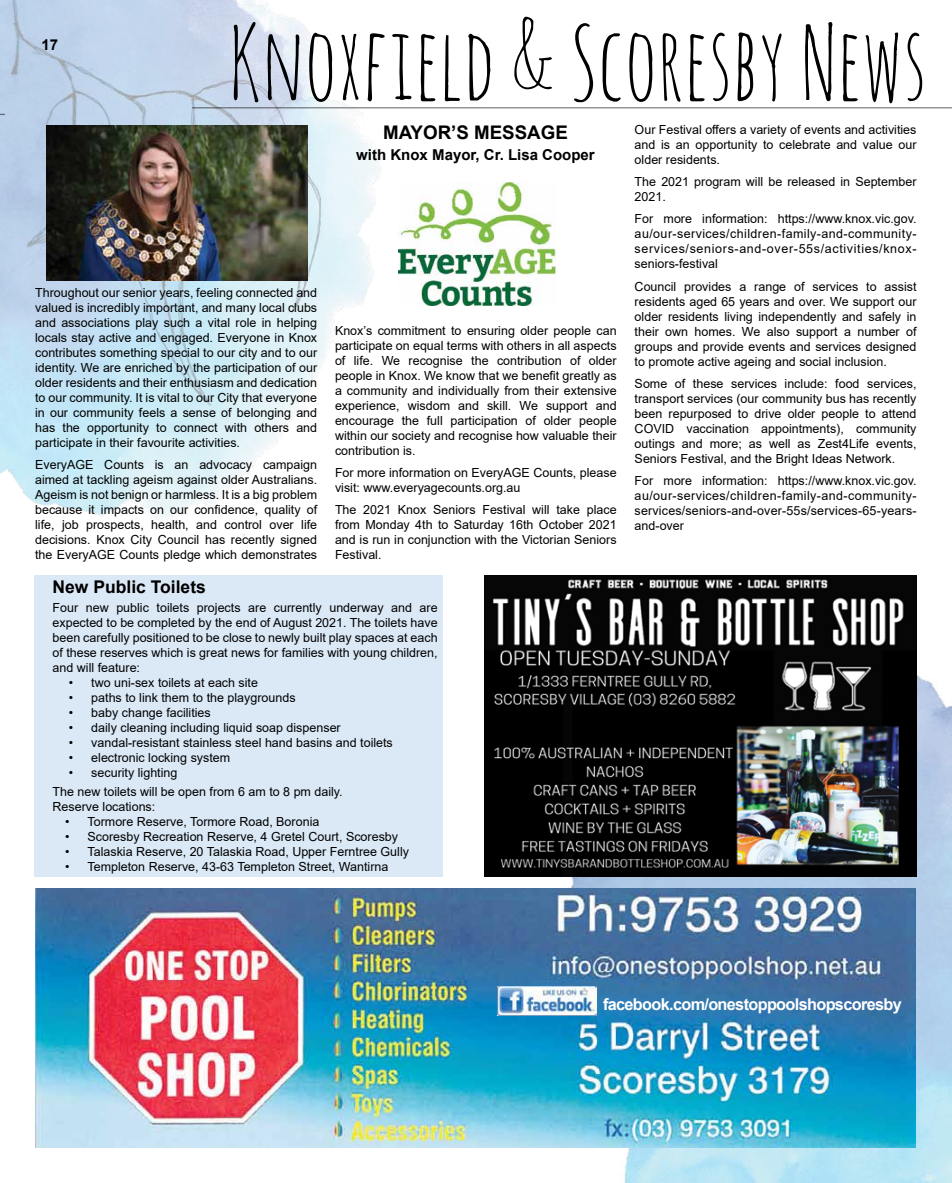
<style>
.page{position:relative;width:952px;height:1183px;background:#fff}
.page>*{position:absolute;margin:0;border:0;box-sizing:border-box;transform-origin:0 0}
.t1{font:100px "Amatic SC";color:#000}
.t2{font:700 18.75px "Arial";color:#000}
.t3{font:700 17.5px "Arial";color:#000}
.t4{font:700 16.25px "Arial";letter-spacing:-.04em;color:#fff}
.t5{font:700 15px "Arial";color:#000}
.t6{font:12.5px/15px "Arial";color:#000;text-align:justify}
</style>
<div class="page">
<img style="left:0;top:0;width:410px;height:537px">
<img style="left:505px;top:606px;width:447px;height:576px">
<img style="left:47px;top:125px;width:260px;height:155px">
<div style="left:35px;top:575px;width:408px;height:301px;background:#dbe9f7"></div>
<img style="left:36px;top:888px;width:879px;height:259px">
<img style="left:497px;top:986px;width:99px;height:29px">
<hr style="left:192px;top:107px;width:760px;height:1px;background:#000">
<img style="left:398px;top:183px;width:158px;height:122px">
<img style="left:485px;top:575px;width:431px;height:301px">
<p class="t5" style="left:42px;top:35px;width:18px">17</p>
<h1 class="t1" style="left:229px;top:-2px;width:700px">Knoxfield &amp; Scoresby News</h1>
<h2 class="t2" style="left:383px;top:119px;width:186px">MAYOR’S MESSAGE</h2>
<p class="t5" style="left:356px;top:144px;width:240px">with Knox Mayor, Cr. Lisa Cooper</p>
<p class="t6" style="left:35px;top:285px;width:284px">Throughout our senior years, feeling connected and valued is incredibly important, and many local clubs and associations play such a vital role in helping locals stay active and engaged. Everyone in Knox contributes something special to our city and to our identity. We are enriched by the participation of our older residents and their enthusiasm and dedication to our community. It is vital to our City that everyone in our community feels a sense of belonging and has the opportunity to connect with others and participate in their favourite activities.</p>
<p class="t6" style="left:35px;top:457px;width:283px">EveryAGE Counts is an advocacy campaign aimed at tackling ageism against older Australians.<br>Ageism is not benign or harmless. It is a big problem because it impacts on our confidence, quality of life, job prospects, health, and control over life decisions. Knox City Council has recently signed the EveryAGE Counts pledge which demonstrates</p>
<p class="t6" style="left:335px;top:323px;width:283px">Knox’s commitment to ensuring older people can participate on equal terms with others in all aspects of life. We recognise the contribution of older people in Knox. We know that we benefit greatly as a community and individually from their extensive experience, wisdom and skill. We support and encourage the full participation of older people within our society and recognise how valuable their contribution is.</p>
<p class="t6" style="left:335px;top:465px;width:283px">For more information on EveryAGE Counts, please visit: www.everyagecounts.org.au</p>
<p class="t6" style="left:335px;top:502px;width:283px">The 2021 Knox Seniors Festival will take place from Monday 4th to Saturday 16th October 2021 and is run in conjunction with the Victorian Seniors Festival.</p>
<h3 class="t3" style="left:53px;top:574px;width:155px">New Public Toilets</h3>
<p class="t6" style="left:53px;top:600px;width:387px">Four new public toilets projects are currently underway and are expected to be completed by the end of August 2021. The toilets have been carefully positioned to be close to newly built play spaces at each of these reserves which is great news for families with young children, and will feature:</p>
<p class="t6" style="left:69px;top:675px;width:191px">• two uni-sex toilets at each site</p>
<p class="t6" style="left:69px;top:690px;width:228px">• paths to link them to the playgrounds</p>
<p class="t6" style="left:69px;top:705px;width:143px">• baby change facilities</p>
<p class="t6" style="left:69px;top:720px;width:273px">• daily cleaning including liquid soap dispenser</p>
<p class="t6" style="left:69px;top:735px;width:326px">• vandal-resistant stainless steel hand basins and toilets</p>
<p class="t6" style="left:69px;top:750px;width:163px">• electronic locking system</p>
<p class="t6" style="left:53px;top:763px;width:292px;line-height:18.5px;text-indent:16px">• security lighting<br>The new toilets will be open from 6 am to 8 pm daily.</p>
<p class="t6" style="left:53px;top:798px;width:104px">Reserve locations:</p>
<p class="t6" style="left:65px;top:813px;width:256px">• Tormore Reserve, Tormore Road, Boronia</p>
<p class="t6" style="left:65px;top:828px;width:335px">• Scoresby Recreation Reserve, 4 Gretel Court, Scoresby</p>
<p class="t6" style="left:65px;top:843px;width:345px">• Talaskia Reserve, 20 Talaskia Road, Upper Ferntree Gully</p>
<p class="t6" style="left:65px;top:858px;width:325px">• Templeton Reserve, 43-63 Templeton Street, Wantirna</p>
<p class="t6" style="left:634px;top:122px;width:283px">Our Festival offers a variety of events and activities and is an opportunity to celebrate and value our older residents.</p>
<p class="t6" style="left:634px;top:174px;width:283px">The 2021 program will be released in September<br>2021.</p>
<p class="t6" style="left:634px;top:211px;width:283px">For more information: https://www.knox.vic.gov. au/our-services/children-family-and-community&shy;services/seniors-and-over-55s/activities/knox&shy;seniors-festival</p>
<p class="t6" style="left:634px;top:278px;width:283px">Council provides a range of services to assist residents aged 65 years and over. We support our older residents living independently and safely in their own homes. We also support a number of groups and provide events and services designed to promote active ageing and social inclusion.</p>
<p class="t6" style="left:634px;top:375px;width:283px">Some of these services include: food services, transport services (our community bus has recently been repurposed to drive older people to attend COVID vaccination appointments), community outings and more; as well as Zest4Life events, Seniors Festival, and the Bright Ideas Network.</p>
<p class="t6" style="left:634px;top:472px;width:283px">For more information: https://www.knox.vic.gov. au/our-services/children-family-and-community&shy;services/seniors-and-over-55s/services-65-years&shy;and-over</p>
<h3 class="t4" style="left:603px;top:992px;width:300px">facebook.com/onestoppoolshopscoresby</h3>
</div>
